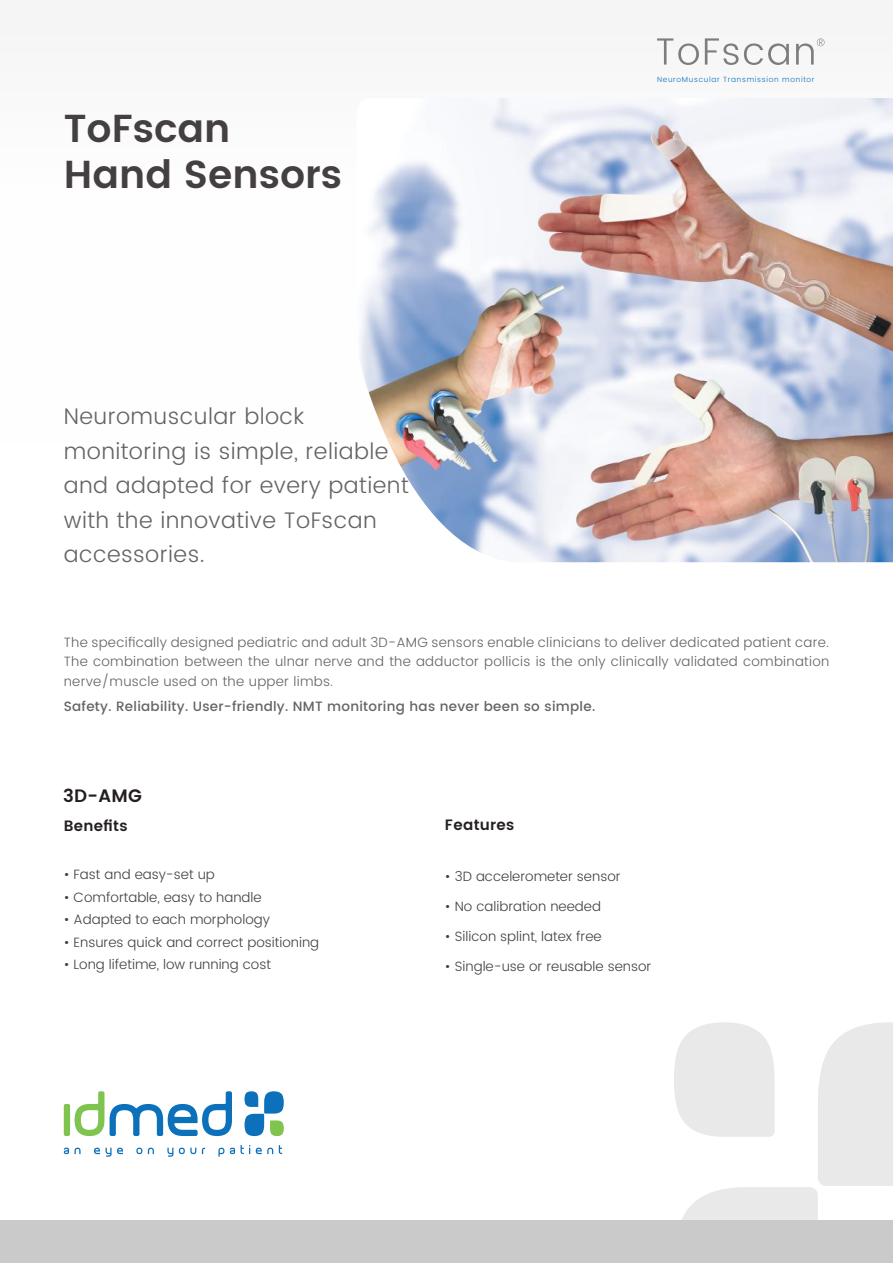
<style>
.page{position:relative;width:893px;height:1263px;background:#fff}
.page>*{position:absolute;margin:0;border:0;box-sizing:border-box;transform-origin:0 0}
.t1{font:600 39px/46.8px "Poppins";color:#444041}
.t2{font:300 22.5px/34.5px "Poppins";letter-spacing:.02em;color:#656365}
.t3{font:600 18px "Poppins";color:#241f1f}
.t4{font:600 15px "Poppins";letter-spacing:.02em;color:#241f1f}
.t5{font:300 13.5px/19.5px "Poppins";letter-spacing:.02em;color:#656365;text-align:justify}
.t6{font:300 13.5px "Poppins";color:#444041}
.t7{font:500 13.5px "Poppins";letter-spacing:.02em;color:#656365}
.t8{font:300 7.5px "Poppins";letter-spacing:.09em;color:#0c71ba}
</style>
<div class="page">
<img style="left:360px;top:98px;width:533px;height:464px">
<svg style="left:657px;top:38px;width:42px;height:27px"></svg>
<svg style="left:705px;top:38px;width:84px;height:27px"></svg>
<svg style="left:796px;top:38px;width:28px;height:27px"></svg>
<div style="left:64px;top:1104px;width:6px;height:32px;background:#7ec44f;border-radius:2px"></div>
<svg style="left:75px;top:1091px;width:29px;height:45px"></svg>
<svg style="left:110px;top:1091px;width:122px;height:45px"></svg>
<svg style="left:245px;top:1091px;width:39px;height:45px"></svg>
<svg style="left:64px;top:1148px;width:5px;height:6px"></svg>
<svg style="left:75px;top:1148px;width:6px;height:6px"></svg>
<svg style="left:94px;top:1148px;width:6px;height:6px"></svg>
<svg style="left:106px;top:1148px;width:17px;height:9px"></svg>
<svg style="left:136px;top:1148px;width:6px;height:6px"></svg>
<svg style="left:148px;top:1148px;width:6px;height:6px"></svg>
<svg style="left:167px;top:1148px;width:6px;height:9px"></svg>
<svg style="left:179px;top:1148px;width:17px;height:6px"></svg>
<svg style="left:202px;top:1148px;width:3px;height:6px"></svg>
<svg style="left:218px;top:1148px;width:6px;height:9px"></svg>
<svg style="left:230px;top:1148px;width:5px;height:6px"></svg>
<svg style="left:241px;top:1145px;width:9px;height:9px"></svg>
<svg style="left:256px;top:1148px;width:17px;height:6px"></svg>
<svg style="left:279px;top:1145px;width:3px;height:9px"></svg>
<svg style="left:674px;top:1022px;width:219px;height:198px"></svg>
<div style="left:0;top:1220px;width:893px;height:43px;background:#cbcacb"></div>
<h1 class="t1" style="left:64px;top:106px;width:280px">ToFscan<br>Hand Sensors</h1>
<h2 class="t2" style="left:64px;top:400px;width:346px">Neuromuscular block monitoring is simple, reliable and adapted for every patient with the innovative ToFscan accessories.</h2>
<p class="t8" style="left:657px;top:74px;width:159px">NeuroMuscular Transmission monitor</p>
<p class="t5" style="left:64px;top:633px;width:767px">The specifically designed pediatric and adult 3D-AMG sensors enable clinicians to deliver dedicated patient care.<br>The combination between the ulnar nerve and the adductor pollicis is the only clinically validated combination nerve/muscle used on the upper limbs.</p>
<p class="t7" style="left:64px;top:696px;width:533px">Safety. Reliability. User-friendly. NMT monitoring has never been so simple.</p>
<h3 class="t3" style="left:63px;top:782px;width:81px">3D-AMG</h3>
<p class="t4" style="left:64px;top:814px;width:65px">Benefits</p>
<p class="t4" style="left:445px;top:813px;width:71px">Features</p>
<p class="t6" style="left:64px;top:865px;width:153px">• Fast and easy-set up</p>
<p class="t6" style="left:64px;top:887px;width:199px">• Comfortable, easy to handle</p>
<p class="t6" style="left:64px;top:910px;width:208px">• Adapted to each morphology</p>
<p class="t6" style="left:64px;top:932px;width:257px">• Ensures quick and correct positioning</p>
<p class="t6" style="left:64px;top:955px;width:209px">• Long lifetime, low running cost</p>
<p class="t6" style="left:445px;top:866px;width:177px">• 3D accelerometer sensor</p>
<p class="t6" style="left:445px;top:896px;width:157px">• No calibration needed</p>
<p class="t6" style="left:445px;top:926px;width:158px">• Silicon splint, latex free</p>
<p class="t6" style="left:445px;top:956px;width:208px">• Single-use or reusable sensor</p>
</div>
